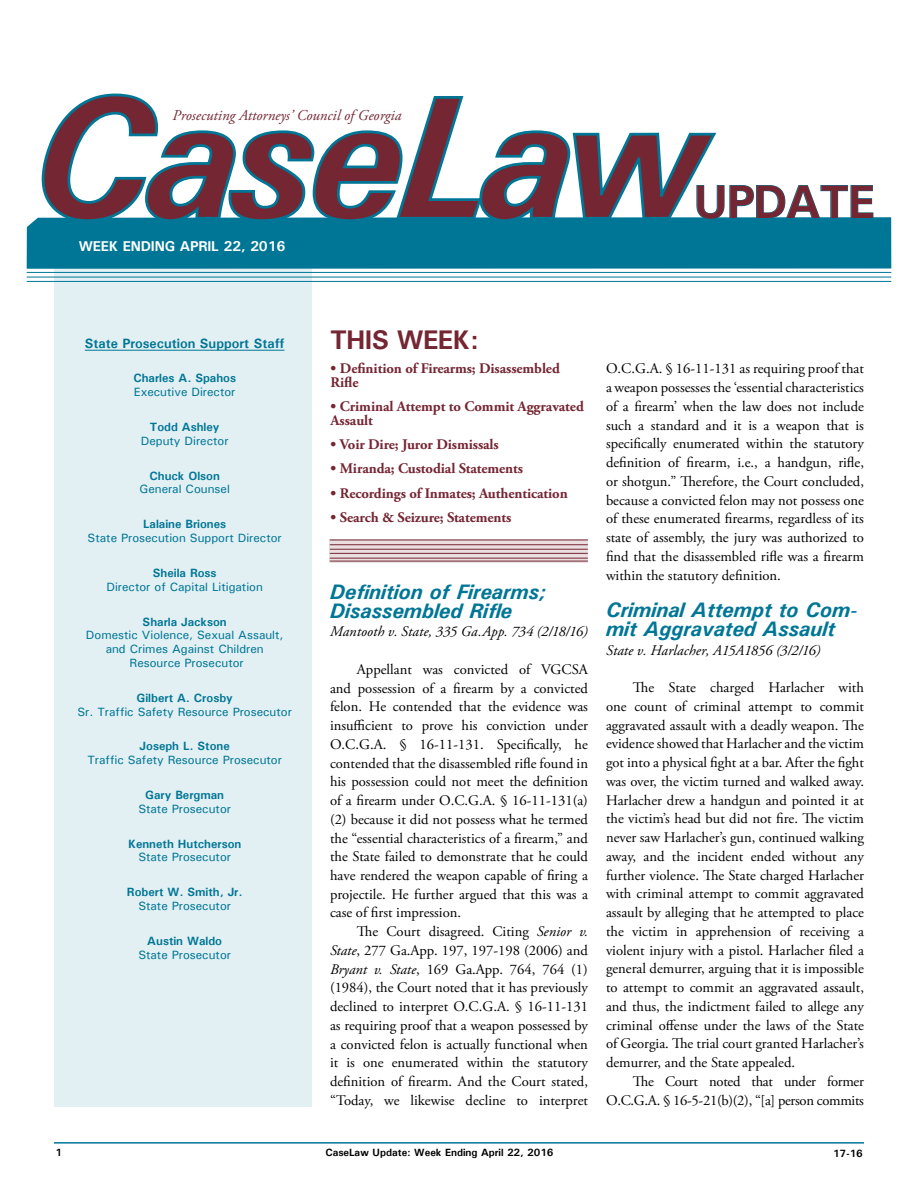
<style>
.page{position:relative;width:918px;height:1188px;background:#fff}
.page>*{position:absolute;margin:0;border:0;box-sizing:border-box;transform-origin:0 0}
.t1{font:700 47.1px "Univers";letter-spacing:-.025em;color:#752633}
.t2{font:700 27px "Univers";letter-spacing:-.025em;color:#752633}
.t3{font:italic 700 21px/18.8px "Univers";color:#007696}
.t4{font:italic 15px "Adobe Garamond Pro";color:#752633}
.t5{font:14.7px/18.8px "Adobe Garamond Pro";color:#000;text-align:justify}
.t6{font:700 14.7px/13.5px "Adobe Garamond Pro";letter-spacing:-.005em;color:#752633}
.t7{font:italic 14.7px "Adobe Garamond Pro";letter-spacing:.005em;color:#000}
.t8{font:14.7px/18.8px "Adobe Garamond Pro";letter-spacing:-.02em;color:#000;text-align:right}
.t9{font:700 14.25px "Univers";letter-spacing:-.01em;color:#fff}
.t10{font:700 13.5px "Univers";color:#007696}
.t11{font:500 12px/13.8px "Univers";color:#007696;text-align:center}
.t12{font:700 12px "Univers";color:#007696}
.t13{font:700 10.5px "Univers";color:#000}
.s1{font-style:italic}
</style>
<div class="page">
<hr style="left:54px;top:1142px;width:810px;height:2px;background:#007696">
<div style="left:54px;top:228px;width:258px;height:879px;background:#e3f0f3"></div>
<hr style="left:85px;top:350px;width:200px;height:1px;background:#007696">
<div style="left:27px;top:217px;width:864px;height:52px;background:#007696"></div>
<hr style="left:27px;top:272px;width:864px;height:1px;background:#007696">
<hr style="left:27px;top:277px;width:864px;height:1px;background:#007696">
<svg style="left:330px;top:541px;width:258px;height:22px;background:#dfced1"></svg>
<hr style="left:330px;top:540px;width:258px;height:1px;background:#752633">
<hr style="left:330px;top:553px;width:258px;height:1px;background:#752633">
<hr style="left:330px;top:558px;width:258px;height:1px;background:#752633">
<hr style="left:330px;top:561px;width:258px;height:1px;background:#752633">
<hr style="left:330px;top:544px;width:258px;height:1px;background:#752633">
<hr style="left:330px;top:549px;width:258px;height:1px;background:#752633">
<svg style="left:719px;top:185px;width:155px;height:35px"></svg>
<hr style="left:27px;top:281px;width:864px;height:1px;background:#007696">
<svg style="left:40px;top:93px;width:679px;height:130px"></svg>
<p class="t4" style="left:172px;top:107px;width:230px">Prosecuting Attorneys’ Council of Georgia</p>
<p class="t9" style="left:79px;top:237px;width:208px">WEEK ENDING APRIL 22, 2016</p>
<h1 class="t1" style="left:694px;top:172px;width:182px">UPDATE</h1>
<p class="t10" style="left:85px;top:334px;width:201px">State Prosecution Support Staff</p>
<p class="t12" style="left:133px;top:371px;width:104px">Charles A. Spahos</p>
<p class="t11" style="left:134px;top:385px;width:103px">Executive Director</p>
<p class="t12" style="left:150px;top:419px;width:71px">Todd Ashley</p>
<p class="t11" style="left:141px;top:434px;width:89px">Deputy Director</p>
<p class="t12" style="left:149px;top:468px;width:72px">Chuck Olson</p>
<p class="t11" style="left:140px;top:482px;width:92px">General Counsel</p>
<p class="t12" style="left:143px;top:517px;width:85px">Lalaine Briones</p>
<p class="t11" style="left:88px;top:531px;width:196px">State Prosecution Support Director</p>
<p class="t12" style="left:153px;top:565px;width:65px">Sheila Ross</p>
<p class="t11" style="left:106px;top:579px;width:158px">Director of Capital Litigation</p>
<p class="t12" style="left:143px;top:614px;width:86px">Sharla Jackson</p>
<p class="t11" style="left:86px;top:628px;width:199px">Domestic Violence, Sexual Assault, and Crimes Against Children<br>Resource Prosecutor</p>
<p class="t12" style="left:137px;top:690px;width:98px">Gilbert A. Crosby</p>
<p class="t11" style="left:77px;top:704px;width:216px">Sr. Traffic Safety Resource Prosecutor</p>
<p class="t12" style="left:140px;top:739px;width:92px">Joseph L. Stone</p>
<p class="t11" style="left:87px;top:753px;width:196px">Traffic Safety Resource Prosecutor</p>
<p class="t12" style="left:145px;top:787px;width:80px">Gary Bergman</p>
<p class="t11" style="left:138px;top:801px;width:94px">State Prosecutor</p>
<p class="t12" style="left:128px;top:836px;width:115px">Kenneth Hutcherson</p>
<p class="t11" style="left:138px;top:850px;width:94px">State Prosecutor</p>
<p class="t12" style="left:127px;top:885px;width:117px">Robert W. Smith, Jr.</p>
<p class="t11" style="left:138px;top:899px;width:94px">State Prosecutor</p>
<p class="t12" style="left:147px;top:933px;width:76px">Austin Waldo</p>
<p class="t11" style="left:138px;top:947px;width:94px">State Prosecutor</p>
<h2 class="t2" style="left:330px;top:323px;width:150px">THIS WEEK:</h2>
<p class="t6" style="left:330px;top:362px;width:231px">• Definition of Firearms; Disassembled<br>Rifle</p>
<p class="t6" style="left:330px;top:400px;width:255px">• Criminal Attempt to Commit Aggravated<br>Assault</p>
<p class="t6" style="left:330px;top:438px;width:170px">• Voir Dire; Juror Dismissals</p>
<p class="t6" style="left:330px;top:462px;width:194px">• Miranda; Custodial Statements</p>
<p class="t6" style="left:330px;top:487px;width:239px">• Recordings of Inmates; Authentication</p>
<p class="t6" style="left:330px;top:511px;width:182px">• Search &amp; Seizure; Statements</p>
<h3 class="t3" style="left:330px;top:582px;width:218px">Definition of Firearms;<br>Disassembled Rifle</h3>
<p class="t7" style="left:330px;top:623px;width:259px">Mantooth v. State, 335 Ga.App. 734 (2/18/16)</p>
<p class="t5" style="left:330px;top:660px;width:260px;text-indent:27px">Appellant was convicted of VGCSA and possession of a firearm by a convicted felon. He contended that the evidence was insufficient to prove his conviction under O.C.G.A. § 16-11-131. Specifically, he contended that the disassembled rifle found in his possession could not meet the definition of a firearm under O.C.G.A. § 16-11-131(a) (2) because it did not possess what he termed the “essential characteristics of a firearm,” and the State failed to demonstrate that he could have rendered the weapon capable of firing a projectile. He further argued that this was a case of first impression.</p>
<p class="t5" style="left:330px;top:923px;width:260px;text-indent:27px">The Court disagreed. Citing <span class="s1">Senior v.<br>State</span>, 277 Ga.App. 197, 197-198 (2006) and <span class="s1">Bryant v. State</span>, 169 Ga.App. 764, 764 (1) (1984), the Court noted that it has previously declined to interpret O.C.G.A. § 16-11-131 as requiring proof that a weapon possessed by a convicted felon is actually functional when it is one enumerated within the statutory definition of firearm. And the Court stated, “Today, we likewise decline to interpret</p>
<p class="t5" style="left:606px;top:360px;width:260px">O.C.G.A. § 16-11-131 as requiring proof that a weapon possesses the ‘essential characteristics of a firearm’ when the law does not include such a standard and it is a weapon that is specifically enumerated within the statutory definition of firearm, i.e., a handgun, rifle, or shotgun.” Therefore, the Court concluded, because a convicted felon may not possess one of these enumerated firearms, regardless of its state of assembly, the jury was authorized to find that the disassembled rifle was a firearm within the statutory definition.</p>
<h3 class="t3" style="left:606px;top:600px;width:253px">Criminal Attempt to Com&shy;mit Aggravated Assault</h3>
<p class="t7" style="left:606px;top:641px;width:216px">State v. Harlacher, A15A1856 (3/2/16)</p>
<p class="t5" style="left:606px;top:679px;width:260px;text-indent:27px">The State charged Harlacher with one count of criminal attempt to commit aggravated assault with a deadly weapon. The evidence showed that Harlacher and the victim got into a physical fight at a bar. After the fight was over, the victim turned and walked away.<br>Harlacher drew a handgun and pointed it at the victim’s head but did not fire. The victim never saw Harlacher’s gun, continued walking away, and the incident ended without any further violence. The State charged Harlacher with criminal attempt to commit aggravated assault by alleging that he attempted to place the victim in apprehension of receiving a violent injury with a pistol. Harlacher filed a general demurrer, arguing that it is impossible to attempt to commit an aggravated assault, and thus, the indictment failed to allege any criminal offense under the laws of the State of Georgia. The trial court granted Harlacher’s demurrer, and the State appealed.</p>
<p class="t8" style="left:606px;top:1072px;width:259px">The Court noted that under former<br>O.C.G.A. § 16-5-21(b)(2), “[a] person commits</p>
<p class="t13" style="left:56px;top:1146px;width:8px">1</p>
<p class="t13" style="left:326px;top:1146px;width:229px">CaseLaw Update: Week Ending April 22, 2016</p>
<p class="t13" style="left:833px;top:1147px;width:31px">17-16</p>
</div>
